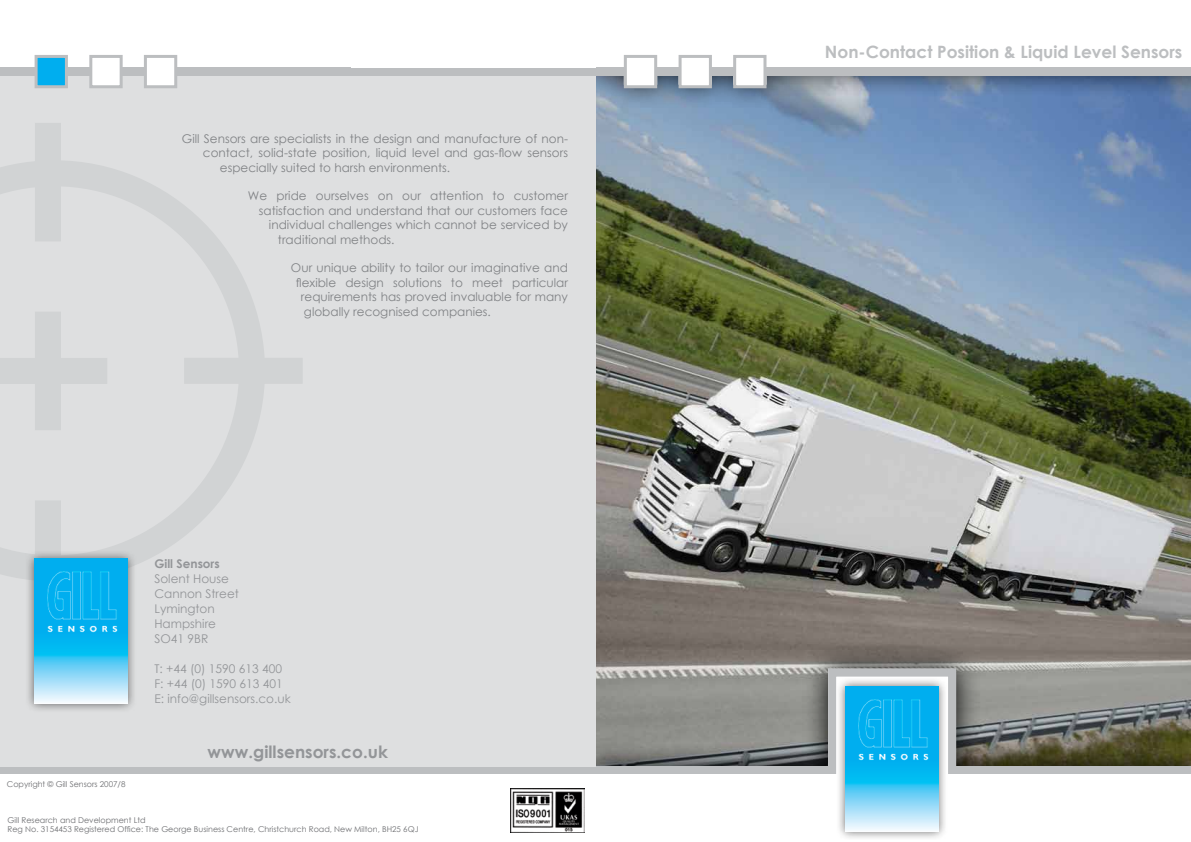
<style>
.page{position:relative;width:1191px;height:842px;background:#fff}
.page>*{position:absolute;margin:0;border:0;box-sizing:border-box;transform-origin:0 0}
.t1{font:700 17px "Century Gothic";color:#bcbec0}
.t2{font:700 17px "Century Gothic";color:#939598}
.t3{font:12px "Century Gothic";color:#808285}
.t4{font:12px/15px "Century Gothic";color:#939598}
.t5{font:700 12px "Century Gothic";color:#939598}
.t6{font:8px/9.6px "Century Gothic";color:#6d6e71}
</style>
<div class="page">
<img style="left:595px;top:108px;width:596px;height:534px">
<div style="left:569px;top:0;width:622px;height:108px;background:#000;opacity:.88"></div>
<svg style="left:595px;top:0;width:596px;height:85px"></svg>
<svg style="left:595px;top:642px;width:596px;height:27px;background:#87817b"></svg>
<svg style="left:595px;top:669px;width:596px;height:97px;background:#80817a"></svg>
<div style="left:595px;top:68px;width:596px;height:8px;background:#bcbec0"></div>
<div style="left:0;top:766px;width:1191px;height:8px;background:#bcbec0"></div>
<div style="left:828px;top:669px;width:128px;height:168px;border:8px solid #bcbec0"></div>
<div style="left:0;top:774px;width:1191px;height:68px;background:#fff"></div>
<div style="left:835px;top:676px;width:113px;height:164px;background:#000;opacity:.58"></div>
<img style="left:845px;top:686px;width:93px;height:145px">
<div style="left:678px;top:55px;width:34px;height:33px;background:#fff;border:3px solid #bcbec0"></div>
<div style="left:624px;top:55px;width:33px;height:33px;background:#fff;border:3px solid #bcbec0"></div>
<div style="left:733px;top:55px;width:33px;height:33px;background:#fff;border:3px solid #bcbec0"></div>
<div style="left:0;top:76px;width:595px;height:690px;background:#dedfe0"></div>
<svg style="left:0;top:161px;width:264px;height:418px"></svg>
<div style="left:35px;top:123px;width:26px;height:118px;background:#d1d3d4"></div>
<div style="left:35px;top:500px;width:26px;height:119px;background:#d1d3d4"></div>
<div style="left:184px;top:358px;width:119px;height:26px;background:#d1d3d4"></div>
<div style="left:24px;top:549px;width:112px;height:164px;background:#000;opacity:.58"></div>
<img style="left:34px;top:559px;width:93px;height:145px">
<img style="left:510px;top:789px;width:74px;height:43px">
<div style="left:0;top:68px;width:595px;height:8px;background:#bcbec0"></div>
<div style="left:89px;top:55px;width:34px;height:33px;background:#fff;border:3px solid #bcbec0"></div>
<div style="left:35px;top:55px;width:33px;height:33px;background:#00aeef;border:3px solid #bcbec0"></div>
<div style="left:144px;top:55px;width:33px;height:33px;background:#fff;border:3px solid #bcbec0"></div>
<div style="left:351px;top:0;width:244px;height:68px;background:#fff"></div>
<p class="t3" style="left:182px;top:130px;width:388px">Gill Sensors are specialists in the design and manufacture of non-</p>
<p class="t3" style="left:203px;top:145px;width:367px">contact, solid-state position, liquid level and gas-flow sensors</p>
<p class="t3" style="left:220px;top:159px;width:232px">especially suited to harsh environments.</p>
<p class="t3" style="left:248px;top:188px;width:322px">We pride ourselves on our attention to customer</p>
<p class="t3" style="left:259px;top:202px;width:310px">satisfaction and understand that our customers face</p>
<p class="t3" style="left:269px;top:217px;width:301px">individual challenges which cannot be serviced by</p>
<p class="t3" style="left:278px;top:231px;width:118px">traditional methods.</p>
<p class="t3" style="left:291px;top:260px;width:279px">Our unique ability to tailor our imaginative and</p>
<p class="t3" style="left:296px;top:274px;width:273px">flexible design solutions to meet particular</p>
<p class="t3" style="left:301px;top:289px;width:269px">requirements has proved invaluable for many</p>
<p class="t3" style="left:304px;top:303px;width:188px">globally recognised companies.</p>
<p class="t5" style="left:154px;top:555px;width:67px">Gill Sensors</p>
<p class="t4" style="left:154px;top:571px;width:86px">Solent House<br>Cannon Street<br>Lymington<br>Hampshire<br>SO41 9BR</p>
<p class="t4" style="left:154px;top:661px;width:138px">T: +44 (0) 1590 613 400<br>F: +44 (0) 1590 613 401<br>E: info@gillsensors.co.uk</p>
<p class="t6" style="left:7px;top:779px;width:120px">Copyright © Gill Sensors 2007/8</p>
<h1 class="t2" style="left:208px;top:739px;width:182px">www.gillsensors.co.uk</h1>
<p class="t6" style="left:8px;top:815px;width:412px">Gill Research and Development Ltd<br>Reg No. 3154453 Registered Office: The George Business Centre, Christchurch Road, New Milton, BH25 6QJ</p>
<h1 class="t1" style="left:825px;top:39px;width:359px">Non-Contact Position &amp; Liquid Level Sensors</h1>
</div>
